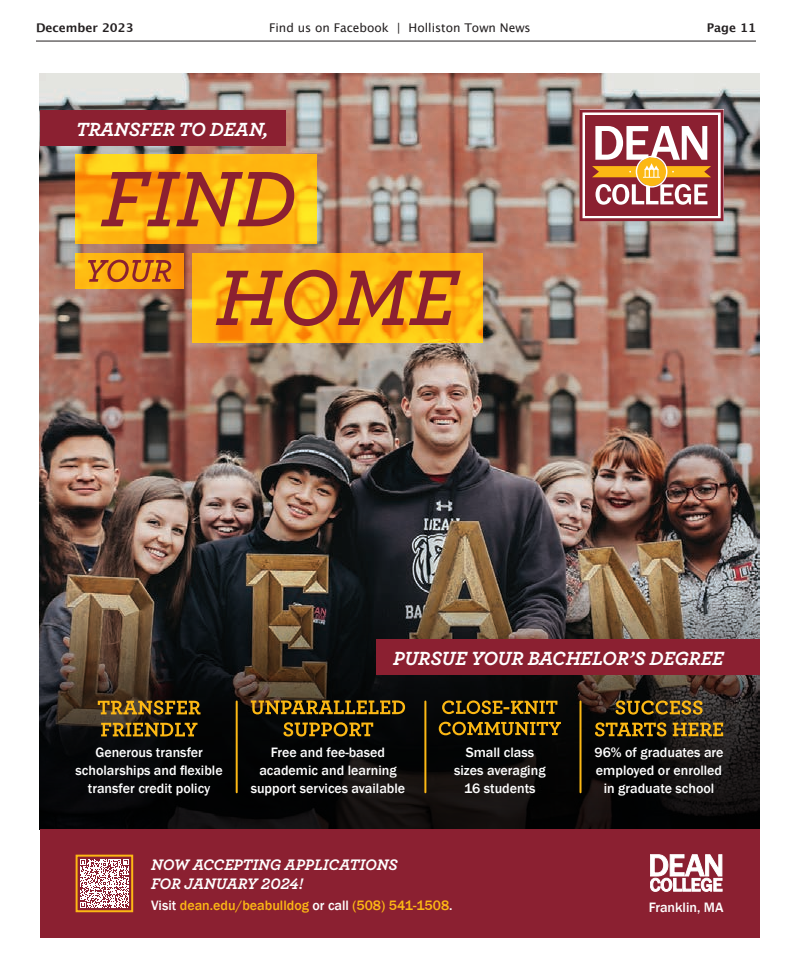
<style>
.page{position:relative;width:792px;height:972px;background:#fff}
.page>*{position:absolute;margin:0;border:0;box-sizing:border-box;transform-origin:0 0}
.t1{font:italic 700 20px "Archer";color:#fff}
.t2{font:italic 700 16px/19.2px "Archer";color:#fff}
.t3{font:500 14px/18px "Franklin Gothic";color:#fff;text-align:center}
.t4{font:500 14px "Franklin Gothic";color:#fcb814}
.t5{font:12px "Lucida Grande";color:#231f20}
.t6{font:700 12px "Lucida Grande";color:#231f20}
.s1{color:#fff}
</style>
<div class="page">
<hr style="left:36px;top:41px;width:720px;height:1px;background:#231f20">
<img style="left:40px;top:74px;width:720px;height:521px">
<svg style="left:40px;top:595px;width:720px;height:234px;background:#231e1a"></svg>
<div style="left:40px;top:829px;width:720px;height:109px;background:#8b2031"></div>
<svg style="left:580px;top:110px;width:144px;height:111px"></svg>
<div style="left:40px;top:110px;width:245px;height:36px;background:#8b2031"></div>
<svg style="left:76px;top:253px;width:108px;height:36px;background:#fca70d"></svg>
<svg style="left:88px;top:260px;width:83px;height:22px;background:#d37a1b"></svg>
<div style="left:377px;top:639px;width:383px;height:36px;background:#8b2031"></div>
<svg style="left:439px;top:722px;width:122px;height:13px;background:#70530b"></svg>
<svg style="left:442px;top:700px;width:115px;height:14px;background:#684d0c"></svg>
<hr style="left:236px;top:701px;width:2px;height:91px;background:#fcb814">
<hr style="left:424px;top:701px;width:2px;height:91px;background:#fcb814">
<hr style="left:580px;top:701px;width:2px;height:91px;background:#fcb814">
<svg style="left:101px;top:723px;width:97px;height:13px"></svg>
<svg style="left:98px;top:700px;width:103px;height:15px;background:#816015"></svg>
<svg style="left:283px;top:722px;width:90px;height:14px"></svg>
<svg style="left:251px;top:700px;width:154px;height:14px;background:#74560e"></svg>
<svg style="left:595px;top:722px;width:128px;height:14px;background:#7a5b12"></svg>
<svg style="left:616px;top:700px;width:87px;height:15px"></svg>
<svg style="left:76px;top:154px;width:241px;height:90px;background:#fdba12"></svg>
<svg style="left:101px;top:172px;width:193px;height:54px;background:#d27c1c"></svg>
<svg style="left:193px;top:253px;width:290px;height:90px;background:#fdb510"></svg>
<svg style="left:216px;top:270px;width:245px;height:56px;background:#d3801c"></svg>
<svg style="left:80px;top:859px;width:49px;height:49px"></svg>
<div style="left:76px;top:855px;width:57px;height:57px;border:2px solid #fcb814"></div>
<svg style="left:650px;top:855px;width:72px;height:36px"></svg>
<p class="t6" style="left:36px;top:18px;width:99px">December 2023</p>
<p class="t5" style="left:269px;top:20px;width:263px">Find us on Facebook | Holliston Town News</p>
<p class="t6" style="left:707px;top:18px;width:51px">Page 11</p>
<h1 class="t1" style="left:76px;top:113px;width:193px">TRANSFER TO DEAN,</h1>
<h1 class="t1" style="left:393px;top:642px;width:332px">PURSUE YOUR BACHELOR’S DEGREE</h1>
<p class="t3" style="left:251px;top:744px;width:156px">Free and fee-based academic and learning support services available</p>
<p class="t3" style="left:76px;top:743px;width:149px">Generous transfer scholarships and flexible transfer credit policy</p>
<p class="t3" style="left:595px;top:744px;width:131px">96% of graduates are employed or enrolled in graduate school</p>
<p class="t3" style="left:454px;top:744px;width:93px">Small class sizes averaging<br>16 students</p>
<p class="t2" style="left:151px;top:854px;width:248px">NOW ACCEPTING APPLICATIONS<br>FOR JANUARY 2024!</p>
<p class="t4" style="left:151px;top:896px;width:303px"><span class="s1">Visit</span> dean.edu/beabulldog <span class="s1">or call</span> (508) 541-1508<span class="s1">.</span></p>
<p class="t3" style="left:649px;top:899px;width:76px">Franklin, MA</p>
</div>
